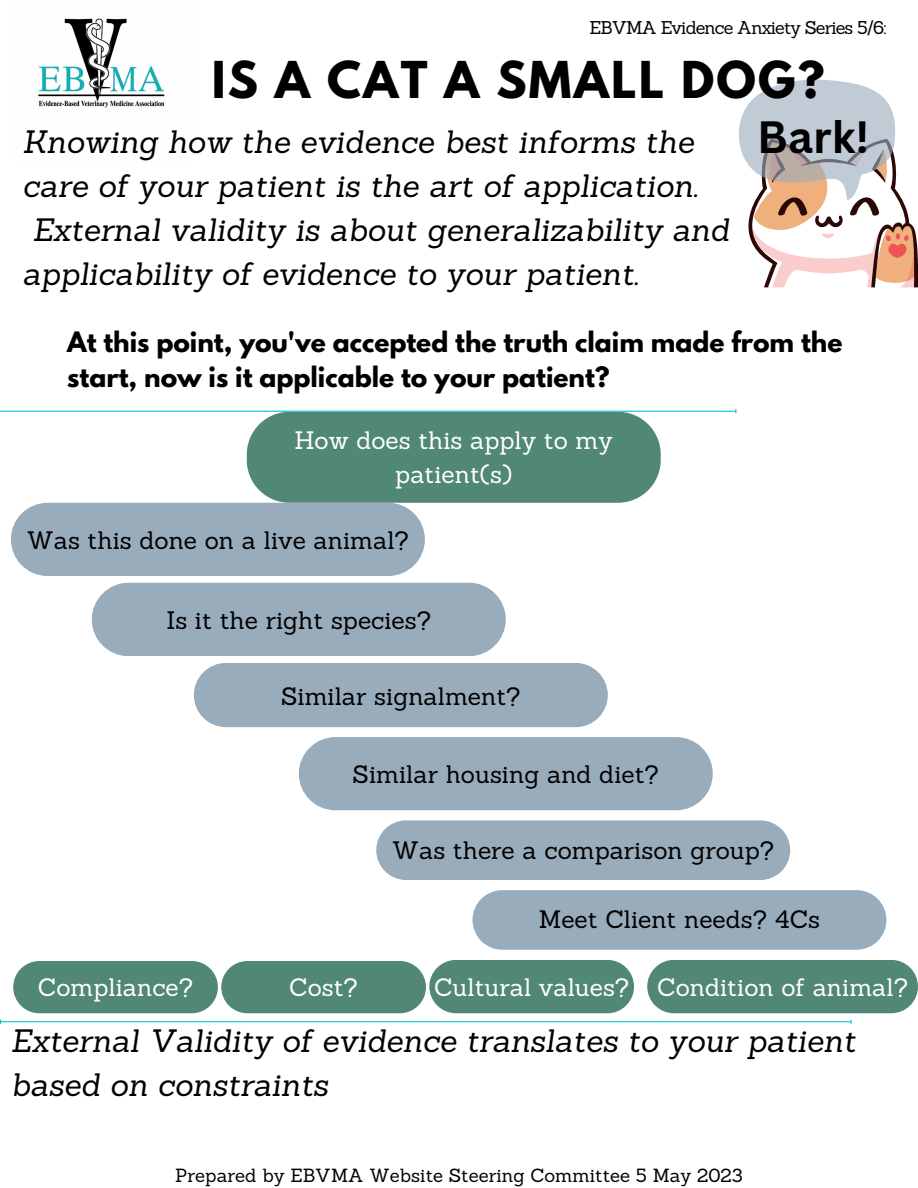
<style>
.page{position:relative;width:918px;height:1188px;background:#fff}
.page>*{position:absolute;margin:0;border:0;box-sizing:border-box;transform-origin:0 0}
.t1{font:700 45px "League Spartan";letter-spacing:.05em;color:#000}
.t2{font:700 44.1px "Canva Sans";color:#000}
.t3{font:italic 31.5px/43.8px "Sanchez";color:#000}
.t4{font:700 24.9px/34.7px "League Spartan";color:#000}
.t5{font:24.6px "Sanchez";color:#000}
.t6{font:24.6px/33.8px "Sanchez";color:#fff;text-align:center}
.t7{font:18.6px "Sanchez";color:#000}
.t8{font:18px "Sanchez";letter-spacing:-.05em;color:#000}
</style>
<div class="page">
<img style="left:38px;top:18px;width:127px;height:90px">
<hr style="left:1px;top:1021px;width:850px;height:1px;background:#00c2cb">
<hr style="left:0;top:411px;width:735px;height:1px;background:#00c2cb">
<svg style="left:738px;top:79px;width:180px;height:208px"></svg>
<div style="left:247px;top:412px;width:414px;height:91px;background:#518776"></div>
<div style="left:11px;top:503px;width:414px;height:73px;background:#99acbc;border-radius:37px"></div>
<div style="left:194px;top:663px;width:414px;height:64px;background:#99acbc;border-radius:32px"></div>
<div style="left:92px;top:583px;width:414px;height:73px;background:#99acbc;border-radius:37px"></div>
<div style="left:376px;top:820px;width:414px;height:60px;background:#99acbc"></div>
<div style="left:299px;top:737px;width:414px;height:73px;background:#99acbc;border-radius:37px"></div>
<div style="left:472px;top:890px;width:414px;height:59px;background:#99acbc"></div>
<div style="left:13px;top:961px;width:205px;height:52px;background:#518776;border-radius:26px"></div>
<div style="left:221px;top:961px;width:205px;height:52px;background:#518776;border-radius:26px"></div>
<div style="left:429px;top:960px;width:205px;height:53px;background:#518776;border-radius:27px"></div>
<div style="left:647px;top:960px;width:271px;height:53px;background:#518776;border-radius:27px"></div>
<p class="t8" style="left:590px;top:16px;width:298px">EBVMA Evidence Anxiety Series 5/6:</p>
<p class="t1" style="left:212px;top:57px;width:614px">IS A CAT A SMALL DOG?</p>
<p class="t3" style="left:23px;top:120px;width:673px">Knowing how the evidence best informs the</p>
<p class="t3" style="left:23px;top:164px;width:677px">care of your patient is the art of application.</p>
<p class="t3" style="left:32px;top:208px;width:698px">External validity is about generalizability and</p>
<p class="t3" style="left:23px;top:252px;width:618px">applicability of evidence to your patient.</p>
<p class="t2" style="left:757px;top:106px;width:113px">Bark!</p>
<p class="t4" style="left:67px;top:328px;width:777px">At this point, you've accepted the truth claim made from the start, now is it applicable to your patient?</p>
<p class="t6" style="left:294px;top:423px;width:320px">How does this apply to my patient(s)</p>
<p class="t5" style="left:27px;top:524px;width:383px">Was this done on a live animal?</p>
<p class="t5" style="left:166px;top:604px;width:266px">Is it the right species?</p>
<p class="t5" style="left:281px;top:680px;width:241px">Similar signalment?</p>
<p class="t5" style="left:353px;top:759px;width:308px">Similar housing and diet?</p>
<p class="t5" style="left:392px;top:834px;width:383px">Was there a comparison group?</p>
<p class="t5" style="left:539px;top:904px;width:283px">Meet Client needs? 4Cs</p>
<p class="t6" style="left:38px;top:970px;width:157px">Compliance?</p>
<p class="t6" style="left:289px;top:970px;width:70px">Cost?</p>
<p class="t6" style="left:434px;top:970px;width:197px">Cultural values?</p>
<p class="t6" style="left:657px;top:970px;width:252px">Condition of animal?</p>
<p class="t3" style="left:11px;top:1018px;width:846px">External Validity of evidence translates to your patient based on constraints</p>
<p class="t7" style="left:175px;top:1164px;width:569px">Prepared by EBVMA Website Steering Committee 5 May 2023</p>
</div>
